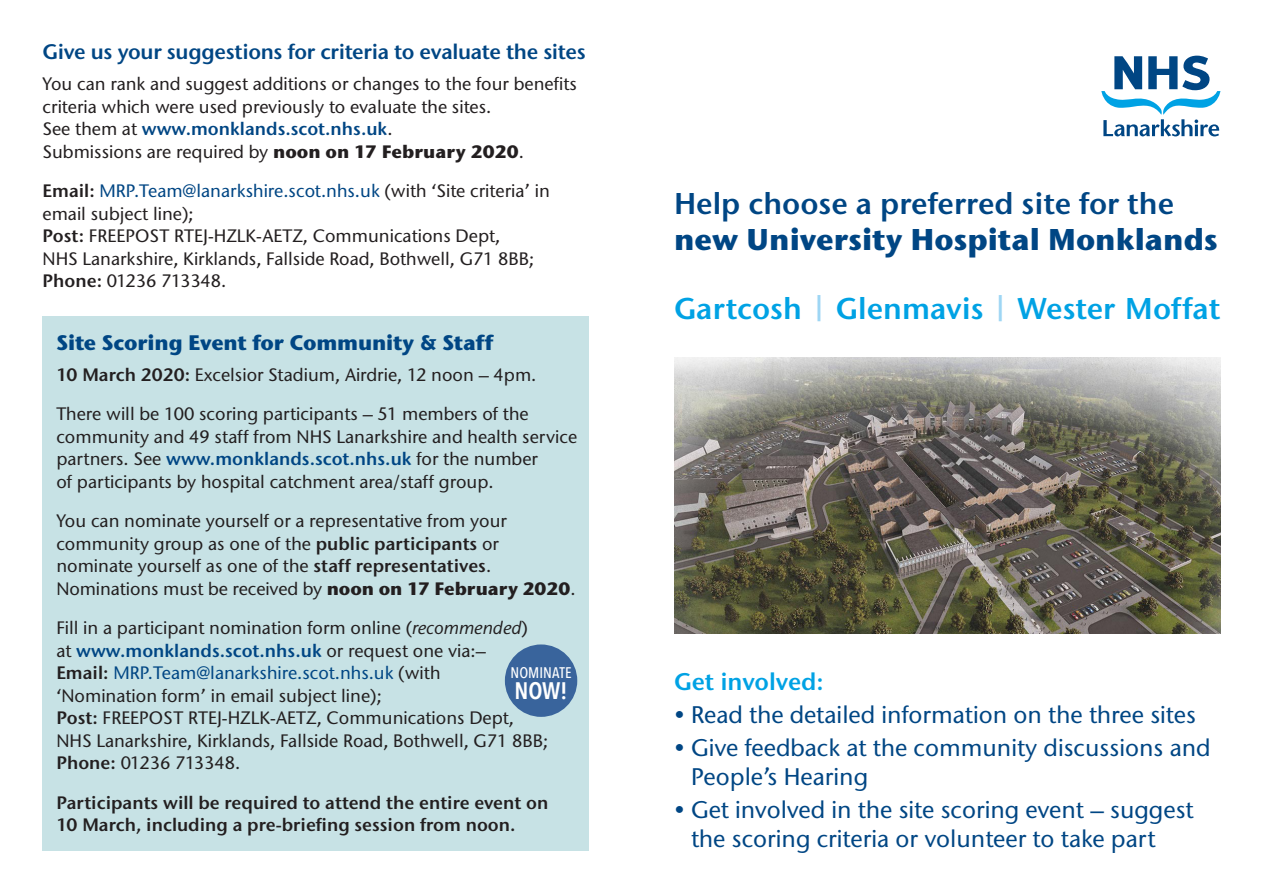
<style>
.page{position:relative;width:1263px;height:893px;background:#fff}
.page>*{position:absolute;margin:0;border:0;box-sizing:border-box;transform-origin:0 0}
.t1{font:600 30px/36px "ITC Stone Sans";color:#004684}
.t2{font:600 30px "ITC Stone Sans";color:#00a2e4}
.t3{font:500 24px/28.8px "ITC Stone Sans";color:#004684}
.t4{font:600 24px "ITC Stone Sans";color:#00a2e4}
.t5{font:600 23.85px "Avenir Next Condensed";color:#fff}
.t6{font:600 21px "ITC Stone Sans";letter-spacing:-.015em;color:#004684}
.t7{font:700 21px "ITC Stone Sans";letter-spacing:-.01em;color:#004684}
.p_close{font:500 18px/22.5px "ITC Stone Sans";color:#231f20}
.p_close-2{font:600 18px/22.5px "ITC Stone Sans";color:#231f20}
.t8{font:500 15.3px "Avenir Next Condensed";letter-spacing:.005em;color:#fff}
.s1{font-weight:600;color:#004684}
.s2{font-weight:700}
.s3{font-weight:600}
.s4{color:#004684}
.s5{font-weight:400;font-style:italic}
.s6{color:#9ed6f4}
</style>
<div class="page">
<div style="left:43px;top:316px;width:546px;height:534px;background:#c7e2e5"></div>
<svg style="left:1101px;top:56px;width:119px;height:80px"></svg>
<img style="left:674px;top:357px;width:546px;height:277px">
<div style="left:505px;top:644px;width:72px;height:73px;background:#39649c;border-radius:50%"></div>
<p class="t6" style="left:43px;top:39px;width:545px">Give us your suggestions for criteria to evaluate the sites</p>
<p class="p_close" style="left:43px;top:73px;width:536px">You can rank and suggest additions or changes to the four benefits criteria which were used previously to evaluate the sites.</p>
<p class="p_close" style="left:43px;top:118px;width:483px">See them at <span class="s1">www.monklands.scot.nhs.uk</span>.<br>Submissions are required by <span class="s2">noon on 17 February 2020</span>.</p>
<p class="p_close" style="left:43px;top:180px;width:509px"><span class="s3">Email:</span> <span class="s4">MRP.Team@lanarkshire.scot.nhs.uk</span> (with ‘Site criteria’ in email subject line);<br><span class="s3">Post:</span> FREEPOST RTEJ-HZLK-AETZ, Communications Dept,<br>NHS Lanarkshire, Kirklands, Fallside Road, Bothwell, G71 8BB; <span class="s3">Phone:</span> 01236 713348.</p>
<p class="t7" style="left:56px;top:329px;width:438px">Site Scoring Event for Community &amp; Staff</p>
<p class="p_close" style="left:56px;top:363px;width:482px"><span class="s3">10 March 2020:</span> Excelsior Stadium, Airdrie, 12 noon – 4pm.</p>
<p class="p_close" style="left:56px;top:403px;width:522px">There will be 100 scoring participants – 51 members of the community and 49 staff from NHS Lanarkshire and health service partners. See <span class="s1">www.monklands.scot.nhs.uk</span> for the number<br>of participants by hospital catchment area/staff group.</p>
<p class="p_close" style="left:56px;top:510px;width:521px">You can nominate yourself or a representative from your community group as one of the <span class="s3">public participants</span> or nominate yourself as one of the <span class="s3">staff representatives</span>.<br>Nominations must be received by <span class="s2">noon on 17 February 2020</span>.</p>
<p class="p_close" style="left:56px;top:617px;width:493px">Fill in a participant nomination form online (<span class="s5">recommended</span>)<br>at <span class="s1">www.monklands.scot.nhs.uk</span> or request one via:–<br><span class="s3">Email:</span> <span class="s4">MRP.Team@lanarkshire.scot.nhs.uk</span> (with<br>‘Nomination form’ in email subject line);<br><span class="s3">Post:</span> FREEPOST RTEJ-HZLK-AETZ, Communications Dept, NHS Lanarkshire, Kirklands, Fallside Road, Bothwell, G71 8BB; <span class="s3">Phone:</span> 01236 713348.</p>
<p class="p_close-2" style="left:56px;top:791px;width:493px">Participants will be required to attend the entire event on<br>10 March, including a pre-briefing session from noon.</p>
<p class="t8" style="left:510px;top:663px;width:63px">NOMINATE</p>
<p class="t5" style="left:514px;top:670px;width:55px">NOW!</p>
<p class="t1" style="left:674px;top:185px;width:545px">Help choose a preferred site for the <span class="s2">new University Hospital Monklands</span></p>
<p class="t2" style="left:674px;top:290px;width:548px">Gartcosh <span class="s6">|</span> Glenmavis <span class="s6">|</span> Wester Moffat</p>
<p class="t4" style="left:674px;top:667px;width:151px">Get involved:</p>
<p class="t3" style="left:674px;top:700px;width:523px">• Read the detailed information on the three sites</p>
<p class="t3" style="left:691px;top:733px;width:521px;text-indent:-17px">• Give feedback at the community discussions and<br>People’s Hearing</p>
<p class="t3" style="left:691px;top:795px;width:504px;text-indent:-17px">• Get involved in the site scoring event – suggest the scoring criteria or volunteer to take part</p>
</div>
